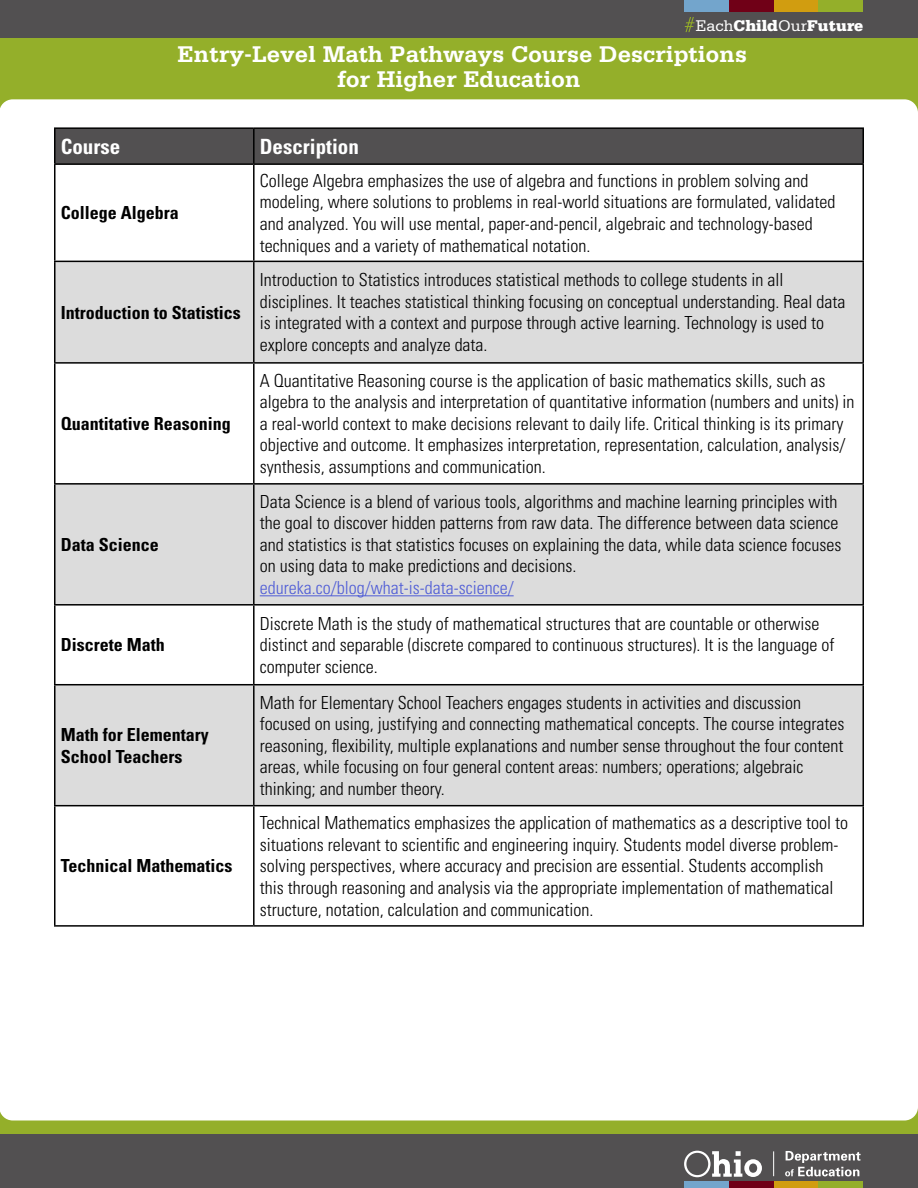
<style>
.page{position:relative;width:918px;height:1188px;background:#fff}
.page>*{position:absolute;margin:0;border:0;box-sizing:border-box;transform-origin:0 0}
.t1{font:700 24px "Serifa Std";color:#fff}
.t2{font:700 condensed 21px "Univers LT Std";color:#fff}
.t3{font:300 condensed 18px/21.6px "Univers LT Std";color:#000}
.t4{font:700 condensed 18px/21.6px "Univers LT Std";color:#000}
.t5{font:300 condensed 18px "Univers LT Std";color:#4f5cd6}
.t6{font:900 16.35px "Serifa Std";color:#fff}
.s1{font-weight:400}
</style>
<div class="page">
<div style="left:0;top:26px;width:918px;height:1108px;background:#94af2a"></div>
<div style="left:0;top:1134px;width:918px;height:54px;background:#525051"></div>
<div style="left:0;top:0;width:918px;height:38px;background:#525051"></div>
<svg style="left:685px;top:17px;width:10px;height:15px"></svg>
<div style="left:818px;top:0;width:45px;height:12px;background:#94af2a"></div>
<div style="left:774px;top:0;width:44px;height:12px;background:#d19d10"></div>
<div style="left:729px;top:0;width:45px;height:12px;background:#700017"></div>
<div style="left:685px;top:0;width:44px;height:12px;background:#73a5cc"></div>
<div style="left:818px;top:1182px;width:45px;height:6px;background:#94af2a"></div>
<div style="left:774px;top:1182px;width:44px;height:6px;background:#d19d10"></div>
<div style="left:729px;top:1182px;width:45px;height:6px;background:#700017"></div>
<div style="left:685px;top:1182px;width:44px;height:6px;background:#73a5cc"></div>
<svg style="left:684px;top:1151px;width:78px;height:26px"></svg>
<svg style="left:773px;top:1151px;width:1px;height:25px"></svg>
<svg style="left:785px;top:1151px;width:76px;height:25px"></svg>
<div style="left:0;top:99px;width:918px;height:1021px;background:#fff;border-radius:14px"></div>
<div style="left:56px;top:129px;width:806px;height:34px;background:#525051"></div>
<svg style="left:56px;top:262px;width:806px;height:543px;fill:#dcdcdc"></svg>
<hr style="left:54px;top:127px;width:200px;height:2px;background:#000">
<hr style="left:54px;top:129px;width:2px;height:34px;background:#000">
<hr style="left:254px;top:127px;width:610px;height:2px;background:#000">
<hr style="left:253px;top:129px;width:2px;height:34px;background:#000">
<hr style="left:862px;top:129px;width:2px;height:34px;background:#000">
<hr style="left:54px;top:163px;width:200px;height:2px;background:#000">
<hr style="left:54px;top:165px;width:2px;height:96px;background:#000">
<hr style="left:254px;top:163px;width:610px;height:2px;background:#000">
<hr style="left:253px;top:165px;width:2px;height:96px;background:#000">
<hr style="left:862px;top:165px;width:2px;height:96px;background:#000">
<hr style="left:54px;top:261px;width:200px;height:1px;background:#000">
<hr style="left:54px;top:262px;width:2px;height:100px;background:#000">
<hr style="left:254px;top:261px;width:610px;height:1px;background:#000">
<hr style="left:253px;top:262px;width:2px;height:100px;background:#000">
<hr style="left:862px;top:262px;width:2px;height:100px;background:#000">
<hr style="left:54px;top:362px;width:200px;height:2px;background:#000">
<hr style="left:54px;top:364px;width:2px;height:119px;background:#000">
<hr style="left:254px;top:362px;width:610px;height:2px;background:#000">
<hr style="left:253px;top:364px;width:2px;height:119px;background:#000">
<hr style="left:862px;top:364px;width:2px;height:119px;background:#000">
<hr style="left:54px;top:483px;width:200px;height:2px;background:#000">
<hr style="left:54px;top:485px;width:2px;height:119px;background:#000">
<hr style="left:254px;top:483px;width:610px;height:2px;background:#000">
<hr style="left:253px;top:485px;width:2px;height:119px;background:#000">
<hr style="left:862px;top:485px;width:2px;height:119px;background:#000">
<hr style="left:54px;top:604px;width:200px;height:2px;background:#000">
<hr style="left:54px;top:606px;width:2px;height:78px;background:#000">
<hr style="left:254px;top:604px;width:610px;height:2px;background:#000">
<hr style="left:253px;top:606px;width:2px;height:78px;background:#000">
<hr style="left:862px;top:606px;width:2px;height:78px;background:#000">
<hr style="left:54px;top:684px;width:200px;height:1px;background:#000">
<hr style="left:54px;top:685px;width:2px;height:120px;background:#000">
<hr style="left:254px;top:684px;width:610px;height:1px;background:#000">
<hr style="left:253px;top:685px;width:2px;height:120px;background:#000">
<hr style="left:862px;top:685px;width:2px;height:120px;background:#000">
<hr style="left:54px;top:805px;width:200px;height:1px;background:#000">
<hr style="left:54px;top:806px;width:2px;height:119px;background:#000">
<hr style="left:254px;top:805px;width:610px;height:1px;background:#000">
<hr style="left:253px;top:806px;width:2px;height:119px;background:#000">
<hr style="left:862px;top:806px;width:2px;height:119px;background:#000">
<hr style="left:54px;top:925px;width:200px;height:2px;background:#000">
<hr style="left:254px;top:925px;width:610px;height:2px;background:#000">
<hr style="left:260px;top:595px;width:254px;height:1px;background:#4f5cd6">
<p class="t6" style="left:695px;top:16px;width:169px"><span class="s1">Each</span>Child<span class="s1">Our</span>Future</p>
<p class="t1" style="left:178px;top:40px;width:571px">Entry-Level Math Pathways Course Descriptions</p>
<p class="t1" style="left:337px;top:65px;width:246px">for Higher Education</p>
<p class="t2" style="left:61px;top:133px;width:61px">Course</p>
<p class="t2" style="left:260px;top:133px;width:101px">Description</p>
<p class="t4" style="left:61px;top:202px;width:120px">College Algebra</p>
<p class="t4" style="left:61px;top:301px;width:182px">Introduction to Statistics</p>
<p class="t4" style="left:61px;top:413px;width:172px">Quantitative Reasoning</p>
<p class="t4" style="left:61px;top:534px;width:100px">Data Science</p>
<p class="t4" style="left:61px;top:634px;width:105px">Discrete Math</p>
<p class="t4" style="left:61px;top:724px;width:149px">Math for Elementary<br>School Teachers</p>
<p class="t4" style="left:61px;top:855px;width:173px">Technical Mathematics</p>
<p class="t3" style="left:260px;top:170px;width:577px">College Algebra emphasizes the use of algebra and functions in problem solving and modeling, where solutions to problems in real-world situations are formulated, validated and analyzed. You will use mental, paper-and-pencil, algebraic and technology-based techniques and a variety of mathematical notation.</p>
<p class="t3" style="left:260px;top:269px;width:587px">Introduction to Statistics introduces statistical methods to college students in all disciplines. It teaches statistical thinking focusing on conceptual understanding. Real data is integrated with a context and purpose through active learning. Technology is used to explore concepts and analyze data.</p>
<p class="t3" style="left:260px;top:370px;width:596px">A Quantitative Reasoning course is the application of basic mathematics skills, such as algebra to the analysis and interpretation of quantitative information (numbers and units) in a real-world context to make decisions relevant to daily life. Critical thinking is its primary objective and outcome. It emphasizes interpretation, representation, calculation, analysis/ synthesis, assumptions and communication.</p>
<p class="t3" style="left:260px;top:491px;width:583px">Data Science is a blend of various tools, algorithms and machine learning principles with the goal to discover hidden patterns from raw data. The difference between data science and statistics is that statistics focuses on explaining the data, while data science focuses on using data to make predictions and decisions.</p>
<p class="t5" style="left:260px;top:577px;width:255px">edureka.co/blog/what-is-data-science/</p>
<p class="t3" style="left:260px;top:613px;width:576px">Discrete Math is the study of mathematical structures that are countable or otherwise distinct and separable (discrete compared to continuous structures). It is the language of computer science.</p>
<p class="t3" style="left:260px;top:691px;width:586px">Math for Elementary School Teachers engages students in activities and discussion focused on using, justifying and connecting mathematical concepts. The course integrates reasoning, flexibility, multiple explanations and number sense throughout the four content areas, while focusing on four general content areas: numbers; operations; algebraic thinking; and number theory.</p>
<p class="t3" style="left:260px;top:812px;width:590px">Technical Mathematics emphasizes the application of mathematics as a descriptive tool to situations relevant to scientific and engineering inquiry. Students model diverse problem&shy;solving perspectives, where accuracy and precision are essential. Students accomplish this through reasoning and analysis via the appropriate implementation of mathematical structure, notation, calculation and communication.</p>
</div>
